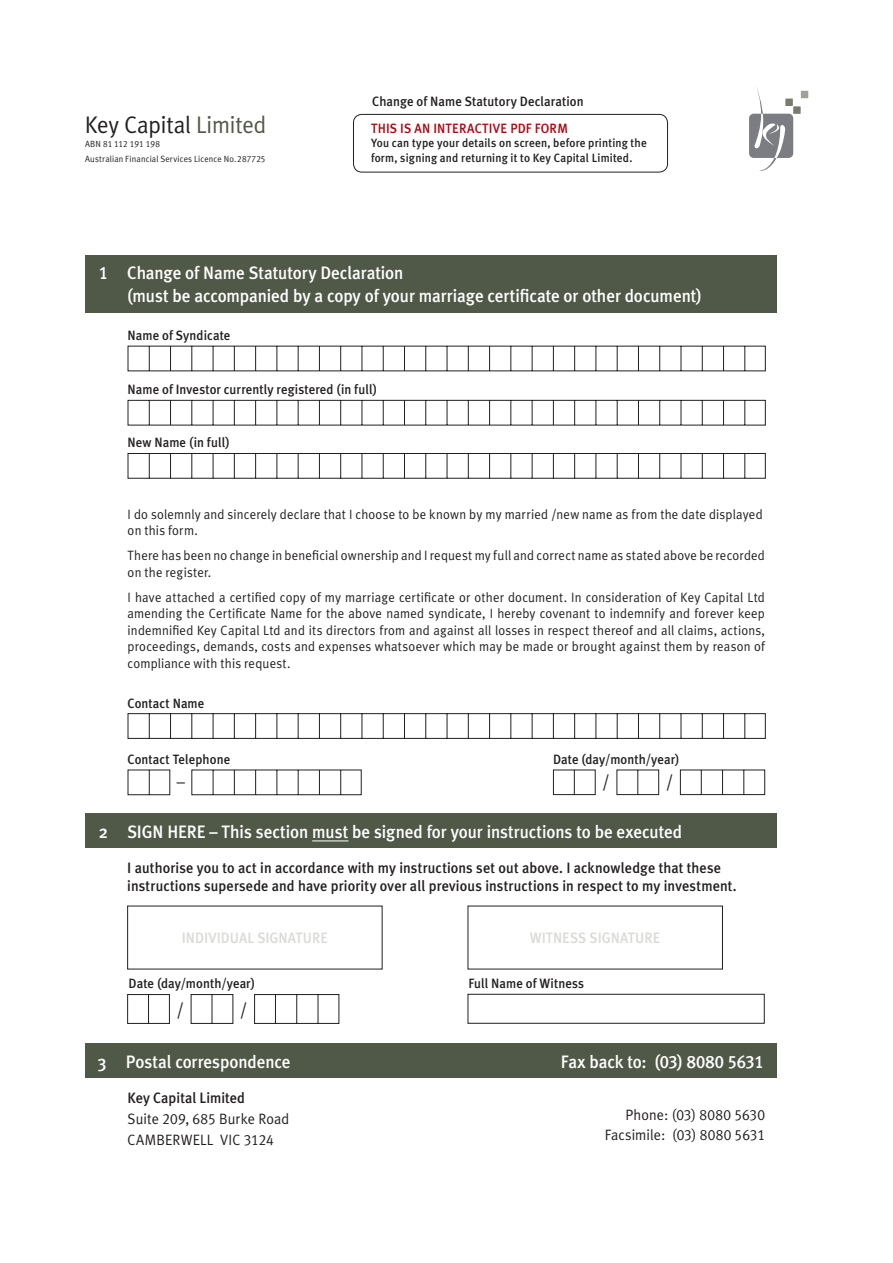
<style>
.page{position:relative;width:893px;height:1263px;background:#fff}
.page>*{position:absolute;margin:0;border:0;box-sizing:border-box;transform-origin:0 0}
.t1{font:24px "Meta Plus Normal";letter-spacing:-.005em;color:#231f20;scale:.95 1}
.t2{font:500 18px/22.5px "Meta Plus";letter-spacing:-.005em;color:#fff;scale:.95 1}
.t3{font:18px "Meta Plus Normal Caps";color:#231f20;scale:.95 1}
.t4{font:18px "Meta Plus Normal";color:#231f20;scale:.95 1}
.t5{font:500 15px/18px "Meta Plus";letter-spacing:.005em;color:#231f20;scale:.95 1}
.t6{font:15px/20.7px "Meta Plus Normal";letter-spacing:.01em;color:#231f20;scale:.95 1}
.t7{font:500 15px "Meta Plus";letter-spacing:-.005em;color:#dadad6;scale:.95 1}
.t8{font:15px "Meta Plus Normal Caps";letter-spacing:.015em;color:#231f20;scale:.95 1}
.t9{font:13.5px/16.5px "Meta Plus Normal";letter-spacing:.015em;color:#231f20;scale:.95 1}
.t10{font:500 13.5px "Meta Plus";letter-spacing:.005em;color:#231f20;scale:.95 1}
.t11{font:13.5px "Meta Plus Medium Caps";letter-spacing:.01em;color:#a70a12;scale:.95 1}
.t12{font:500 12px/14.4px "Meta Plus";letter-spacing:.015em;color:#231f20;scale:.95 1}
.t13{font:9px "Meta Plus Normal";letter-spacing:.02em;color:#231f20;scale:.95 1}
.t14{font:9px "Meta Plus Normal Caps";letter-spacing:.02em;color:#231f20;scale:.95 1}
.s1{color:#505847}
.s2{font-family:"Meta Plus Normal Caps"}
.s3{font-family:"Meta Plus Medium Caps";font-weight:400}
.s4{font-family:"Meta Plus Normal"}
</style>
<div class="page">
<div style="left:749px;top:114px;width:44px;height:44px;background:#7c7d83;border-radius:5px"></div>
<svg style="left:754px;top:87px;width:31px;height:84px"></svg>
<div style="left:785px;top:99px;width:7px;height:7px;background:#787c6e"></div>
<div style="left:793px;top:106px;width:7px;height:8px;background:#787c6e"></div>
<div style="left:800px;top:91px;width:8px;height:7px;background:#a0a096"></div>
<div style="left:85px;top:1043px;width:691px;height:34px;background:#505847"></div>
<svg style="left:127px;top:345px;width:639px;height:81px"></svg>
<div style="left:85px;top:814px;width:691px;height:34px;background:#505847"></div>
<svg style="left:127px;top:453px;width:639px;height:571px"></svg>
<svg style="left:552px;top:769px;width:44px;height:26px"></svg>
<svg style="left:616px;top:769px;width:149px;height:26px"></svg>
<div style="left:85px;top:255px;width:691px;height:58px;background:#505847"></div>
<div style="left:353px;top:114px;width:315px;height:58px;border:1px solid #231f20;border-radius:9px"></div>
<svg style="left:127px;top:769px;width:43px;height:26px"></svg>
<svg style="left:191px;top:769px;width:171px;height:26px"></svg>
<h1 class="t1" style="left:85px;top:116px;width:192px">Key Capital <span class="s1">Limited</span></h1>
<p class="t14" style="left:85px;top:139px;width:80px">ABN 81 112 191 198</p>
<p class="t13" style="left:85px;top:156px;width:191px">Australian Financial Services Licence No. <span class="s2">287725</span></p>
<p class="t10" style="left:372px;top:96px;width:224px">Change of Name Statutory Declaration</p>
<p class="t11" style="left:371px;top:120px;width:209px">THIS IS AN INTERACTIVE PDF FORM</p>
<p class="t12" style="left:371px;top:137px;width:292px">You can type your details on screen, before printing the form, signing and returning it to Key Capital Limited.</p>
<h2 class="t2" style="left:127px;top:263px;width:606px;text-indent:-28px"><span class="s3">1</span> Change of Name Statutory Declaration<br>(must be accompanied by a copy of your marriage certificate or other document)</h2>
<p class="t10" style="left:128px;top:330px;width:110px">Name of Syndicate</p>
<p class="t10" style="left:128px;top:384px;width:264px">Name of Investor currently registered (in full)</p>
<p class="t10" style="left:128px;top:437px;width:109px">New Name (in full)</p>
<p class="t9" style="left:128px;top:507px;width:670px">I do solemnly and sincerely declare that I choose to be known by my married /new name as from the date displayed on this form.</p>
<p class="t9" style="left:128px;top:548px;width:672px">There has been no change in beneficial ownership and I request my full and correct name as stated above be recorded on the register.</p>
<p class="t9" style="left:128px;top:590px;width:672px;text-align:justify">I have attached a certified copy of my marriage certificate or other document. In consideration of Key Capital Ltd amending the Certificate Name for the above named syndicate, I hereby covenant to indemnify and forever keep indemnified Key Capital Ltd and its directors from and against all losses in respect thereof and all claims, actions, proceedings, demands, costs and expenses whatsoever which may be made or brought against them by reason of compliance with this request.</p>
<p class="t10" style="left:128px;top:697px;width:82px">Contact Name</p>
<p class="t10" style="left:128px;top:753px;width:109px">Contact Telephone</p>
<h2 class="t4" style="left:177px;top:775px;width:10px">–</h2>
<p class="t10" style="left:553px;top:753px;width:134px">Date (day/month/year)</p>
<h2 class="t3" style="left:602px;top:772px;width:10px">/</h2>
<h2 class="t3" style="left:665px;top:772px;width:10px">/</h2>
<h2 class="t2" style="left:99px;top:821px;width:615px">2 SIGN HERE – This section must be signed for your instructions to be executed</h2>
<p class="t5" style="left:127px;top:860px;width:643px">I authorise you to act in accordance with my instructions set out above. I acknowledge that these instructions supersede and have priority over all previous instructions in respect to my investment.</p>
<p class="t7" style="left:182px;top:932px;width:155px">INDIVIDUAL SIGNATURE</p>
<p class="t7" style="left:529px;top:932px;width:139px">WITNESS SIGNATURE</p>
<p class="t10" style="left:129px;top:978px;width:134px">Date (day/month/year)</p>
<p class="t10" style="left:468px;top:978px;width:123px">Full Name of Witness</p>
<h2 class="t3" style="left:176px;top:999px;width:10px">/</h2>
<h2 class="t3" style="left:240px;top:999px;width:10px">/</h2>
<h2 class="t2" style="left:98px;top:1051px;width:204px">3 Postal correspondence</h2>
<h2 class="t2" style="left:561px;top:1051px;width:215px">Fax back to: (<span class="s3">03) 8080 5631</span></h2>
<p class="t5" style="left:128px;top:1090px;width:125px">Key Capital Limited</p>
<p class="t6" style="left:128px;top:1109px;width:172px">Suite <span class="s2">209, 685</span> Burke Road<br>CAMBERWELL VIC <span class="s2">3124</span></p>
<p class="t8" style="left:625px;top:1106px;width:148px"><span class="s4">Phone: (</span>03) 8080 5630</p>
<p class="t6" style="left:604px;top:1126px;width:170px">Facsimile: (<span class="s2">03) 8080 5631</span></p>
</div>
